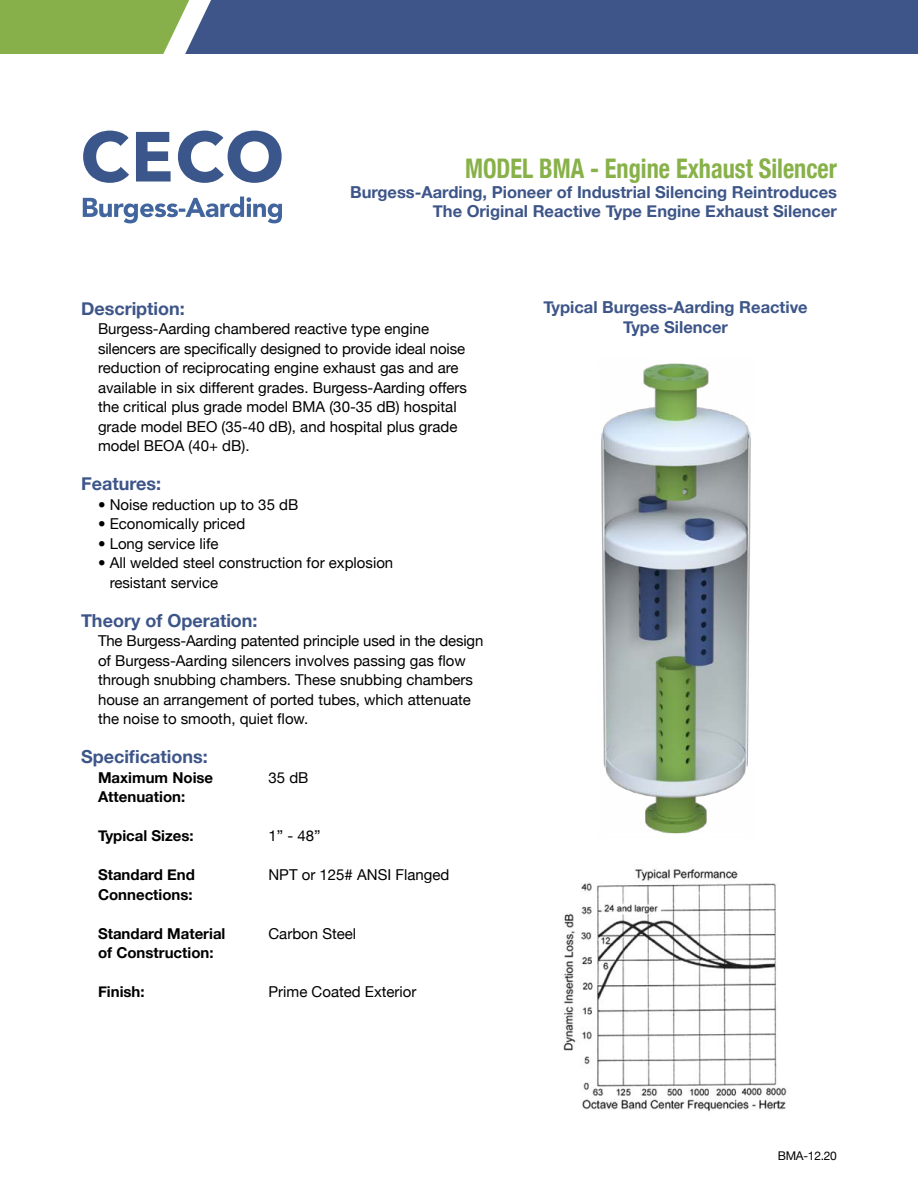
<style>
.page{position:relative;width:918px;height:1188px;background:#fff}
.page>*{position:absolute;margin:0;border:0;box-sizing:border-box;transform-origin:0 0}
.t1{font:700 condensed 27px "Helvetica Neue";color:#88b14a;scale:.9 1}
.t2{font:700 18px "Helvetica Neue";color:#3d5588}
.t3{font:700 16.5px/19.5px "Helvetica Neue";color:#3d5588;text-align:right}
.t4{font:15px/19.5px "Helvetica Neue";color:#000}
.t5{font:700 15px "Helvetica Neue";color:#000}
.t6{font:12px "Helvetica Neue";letter-spacing:-.02em;color:#000}
</style>
<div class="page">
<svg style="left:0;top:0;width:918px;height:54px;background:#4f6a7e"></svg>
<img style="left:601px;top:363px;width:150px;height:471px">
<img style="left:563px;top:869px;width:224px;height:242px">
<svg style="left:83px;top:131px;width:46px;height:52px"></svg>
<svg style="left:136px;top:132px;width:35px;height:50px"></svg>
<svg style="left:178px;top:131px;width:104px;height:52px"></svg>
<svg style="left:83px;top:197px;width:199px;height:26px"></svg>
<h1 class="t1" style="left:465px;top:152px;width:415px">MODEL BMA - Engine Exhaust Silencer</h1>
<p class="t3" style="left:350px;top:182px;width:488px">Burgess-Aarding, Pioneer of Industrial Silencing Reintroduces<br>The Original Reactive Type Engine Exhaust Silencer</p>
<p class="t2" style="left:81px;top:297px;width:105px">Description:</p>
<p class="t4" style="left:98px;top:319px;width:371px">Burgess-Aarding chambered reactive type engine silencers are specifically designed to provide ideal noise reduction of reciprocating engine exhaust gas and are available in six different grades. Burgess-Aarding offers the critical plus grade model BMA (30-35 dB) hospital grade model BEO (35-40 dB), and hospital plus grade model BEOA (40+ dB).</p>
<p class="t2" style="left:81px;top:472px;width:82px">Features:</p>
<p class="t4" style="left:98px;top:494px;width:202px">• Noise reduction up to 35 dB</p>
<p class="t4" style="left:98px;top:514px;width:149px">• Economically priced</p>
<p class="t4" style="left:98px;top:533px;width:122px">• Long service life</p>
<p class="t4" style="left:110px;top:553px;width:285px;text-indent:-12px">• All welded steel construction for explosion resistant service</p>
<p class="t2" style="left:81px;top:609px;width:178px">Theory of Operation:</p>
<p class="t4" style="left:98px;top:631px;width:387px">The Burgess-Aarding patented principle used in the design of Burgess-Aarding silencers involves passing gas flow through snubbing chambers. These snubbing chambers house an arrangement of ported tubes, which attenuate the noise to smooth, quiet flow.</p>
<p class="t2" style="left:81px;top:745px;width:128px">Specifications:</p>
<p class="t5" style="left:98px;top:768px;width:117px">Maximum Noise</p>
<p class="t4" style="left:269px;top:767px;width:42px">35 dB</p>
<p class="t5" style="left:98px;top:787px;width:89px">Attenuation:</p>
<p class="t5" style="left:98px;top:826px;width:97px">Typical Sizes:</p>
<p class="t4" style="left:269px;top:826px;width:53px">1” - 48”</p>
<p class="t5" style="left:98px;top:865px;width:98px">Standard End</p>
<p class="t4" style="left:269px;top:865px;width:182px">NPT or 125# ANSI Flanged</p>
<p class="t5" style="left:98px;top:885px;width:96px">Connections:</p>
<p class="t5" style="left:98px;top:924px;width:129px">Standard Material</p>
<p class="t4" style="left:268px;top:923px;width:89px">Carbon Steel</p>
<p class="t5" style="left:98px;top:943px;width:117px">of Construction:</p>
<p class="t5" style="left:98px;top:982px;width:48px">Finish:</p>
<p class="t4" style="left:268px;top:982px;width:150px">Prime Coated Exterior</p>
<p class="t3" style="left:543px;top:297px;width:266px;text-align:center">Typical Burgess-Aarding Reactive<br>Type Silencer</p>
<p class="t6" style="left:778px;top:1149px;width:61px">BMA-12.20</p>
</div>
